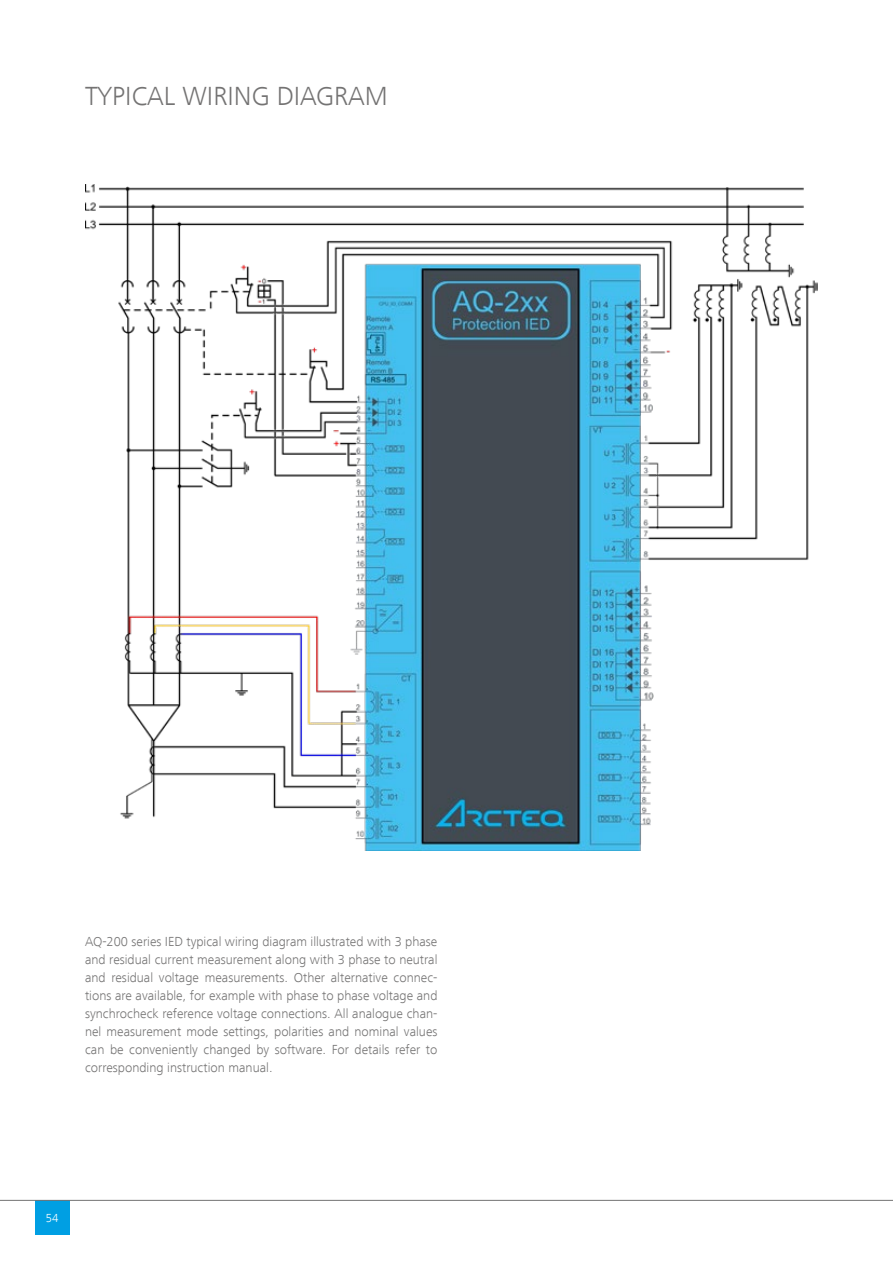
<style>
.page{position:relative;width:893px;height:1263px;background:#fff}
.page>*{position:absolute;margin:0;border:0;box-sizing:border-box;transform-origin:0 0}
.t1{font:300 27px "Frutiger Next LT";color:#747373}
.t2{font:300 13.5px/18px "Frutiger Next LT";color:#747373;text-align:justify}
.t3{font:300 12px "Frutiger Next LT";color:#fff}
</style>
<div class="page">
<div style="left:35px;top:1200px;width:35px;height:35px;background:#009fe3"></div>
<hr style="left:0;top:1200px;width:893px;height:1px;background:#747373">
<img style="left:85px;top:184px;width:733px;height:667px">
<h1 class="t1" style="left:85px;top:81px;width:304px">TYPICAL WIRING DIAGRAM</h1>
<p class="t2" style="left:85px;top:933px;width:354px">AQ-200 series IED typical wiring diagram illustrated with 3 phase and residual current measurement along with 3 phase to neutral and residual voltage measurements. Other alternative connec&shy;tions are available, for example with phase to phase voltage and synchrocheck reference voltage connections. All analogue chan&shy;nel measurement mode settings, polarities and nominal values can be conveniently changed by software. For details refer to corresponding instruction manual.</p>
<p class="t3" style="left:46px;top:1212px;width:14px">54</p>
</div>
